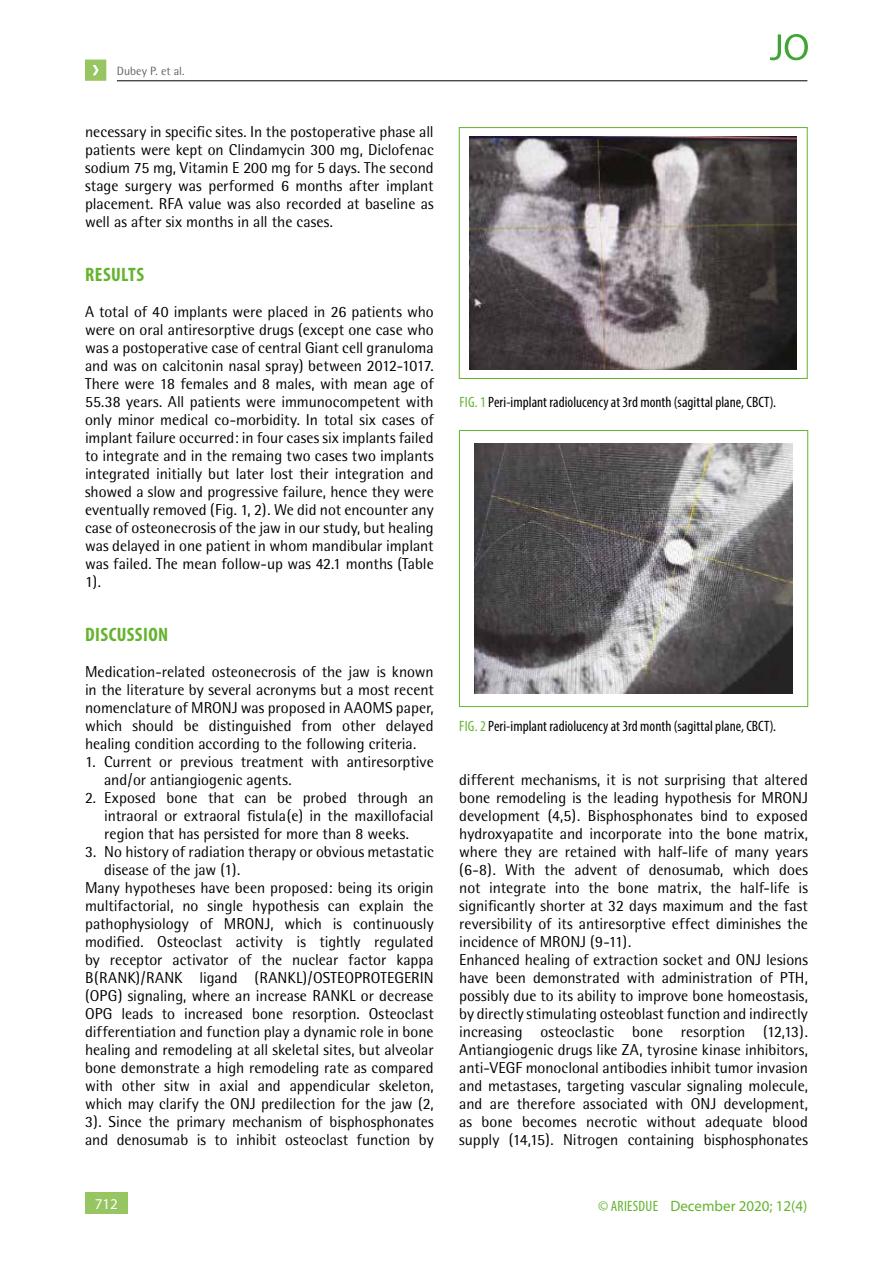
<style>
.page{position:relative;width:893px;height:1263px;background:#fff}
.page>*{position:absolute;margin:0;border:0;box-sizing:border-box;transform-origin:0 0}
.t1{font:700 condensed 19.5px "Myriad Pro";letter-spacing:.02em;color:#65b32e}
.t2{font:15.75px/18px "Rotis Semi Sans";color:#000;text-align:justify}
.t3{font:condensed 15px "Myriad Pro";letter-spacing:.005em;color:#000}
.t4{font:15px "Myriad Pro";color:#65b32e}
.t5{font:15px "Myriad Pro";color:#fff}
.t6{font:12px "Rotis Semi Sans";color:#646363}
.s1{color:#65b32e}
.s2{font-stretch:condensed}
</style>
<div class="page">
<div style="left:85px;top:1193px;width:43px;height:21px;background:#96c562"></div>
<svg style="left:85px;top:60px;width:21px;height:21px"></svg>
<hr style="left:117px;top:81px;width:690px;height:1px;background:#000">
<svg style="left:770px;top:34px;width:38px;height:26px"></svg>
<img style="left:470px;top:136px;width:327px;height:234px">
<div style="left:459px;top:127px;width:348px;height:252px;border:1px solid #65b32e"></div>
<img style="left:475px;top:444px;width:317px;height:249px">
<div style="left:459px;top:430px;width:349px;height:277px;border:1px solid #65b32e"></div>
<p class="t6" style="left:117px;top:64px;width:69px">Dubey P. et al.</p>
<p class="t2" style="left:85px;top:123px;width:350px">necessary in specific sites. In the postoperative phase all patients were kept on Clindamycin 300 mg, Diclofenac sodium 75 mg, Vitamin E 200 mg for 5 days. The second stage surgery was performed 6 months after implant placement. RFA value was also recorded at baseline as well as after six months in all the cases.</p>
<p class="t1" style="left:85px;top:262px;width:60px">RESULTS</p>
<p class="t2" style="left:85px;top:303px;width:350px">A total of 40 implants were placed in 26 patients who were on oral antiresorptive drugs (except one case who was a postoperative case of central Giant cell granuloma and was on calcitonin nasal spray) between 2012-1017.<br>There were 18 females and 8 males, with mean age of 55.38 years. All patients were immunocompetent with only minor medical co-morbidity. In total six cases of implant failure occurred: in four cases six implants failed to integrate and in the remaing two cases two implants integrated initially but later lost their integration and showed a slow and progressive failure, hence they were eventually removed (Fig. 1, 2). We did not encounter any case of osteonecrosis of the jaw in our study, but healing was delayed in one patient in whom mandibular implant was failed. The mean follow-up was 42.1 months (Table 1).</p>
<p class="t1" style="left:85px;top:622px;width:85px">DISCUSSION</p>
<p class="t2" style="left:85px;top:663px;width:350px">Medication-related osteonecrosis of the jaw is known in the literature by several acronyms but a most recent nomenclature of MRONJ was proposed in AAOMS paper, which should be distinguished from other delayed healing condition according to the following criteria.</p>
<p class="t2" style="left:104px;top:753px;width:331px;text-indent:-19px">1. Current or previous treatment with antiresorptive and/or antiangiogenic agents.</p>
<p class="t2" style="left:104px;top:789px;width:331px;text-indent:-19px">2. Exposed bone that can be probed through an intraoral or extraoral fistula(e) in the maxillofacial region that has persisted for more than 8 weeks.</p>
<p class="t2" style="left:85px;top:843px;width:350px">3. No history of radiation therapy or obvious metastatic</p>
<p class="t2" style="left:104px;top:861px;width:138px">disease of the jaw (1).</p>
<p class="t2" style="left:85px;top:879px;width:350px">Many hypotheses have been proposed: being its origin</p>
<p class="t2" style="left:85px;top:897px;width:350px">multifactorial, no single hypothesis can explain the</p>
<p class="t2" style="left:85px;top:915px;width:350px">pathophysiology of MRONJ, which is continuously</p>
<p class="t2" style="left:85px;top:933px;width:350px">modified. Osteoclast activity is tightly regulated</p>
<p class="t2" style="left:85px;top:951px;width:350px">by receptor activator of the nuclear factor kappa</p>
<p class="t2" style="left:85px;top:969px;width:350px">B(RANK)/RANK ligand (RANKL)/OSTEOPROTEGERIN</p>
<p class="t2" style="left:85px;top:987px;width:350px">(OPG) signaling, where an increase RANKL or decrease</p>
<p class="t2" style="left:85px;top:1005px;width:350px">OPG leads to increased bone resorption. Osteoclast</p>
<p class="t2" style="left:85px;top:1023px;width:350px">differentiation and function play a dynamic role in bone</p>
<p class="t2" style="left:85px;top:1041px;width:350px">healing and remodeling at all skeletal sites, but alveolar</p>
<p class="t2" style="left:85px;top:1059px;width:350px">bone demonstrate a high remodeling rate as compared</p>
<p class="t2" style="left:85px;top:1077px;width:350px">with other sitw in axial and appendicular skeleton,</p>
<p class="t2" style="left:85px;top:1095px;width:350px">which may clarify the ONJ predilection for the jaw (2,</p>
<p class="t2" style="left:85px;top:1113px;width:350px">3). Since the primary mechanism of bisphosphonates</p>
<p class="t2" style="left:85px;top:1131px;width:350px">and denosumab is to inhibit osteoclast function by</p>
<p class="t5" style="left:95px;top:1195px;width:25px">712</p>
<p class="t3" style="left:459px;top:393px;width:318px"><span class="s1">FIG. 1</span> Peri-implant radiolucency at 3rd month (sagittal plane, CBCT).</p>
<p class="t3" style="left:459px;top:717px;width:318px"><span class="s1">FIG. 2</span> Peri-implant radiolucency at 3rd month (sagittal plane, CBCT).</p>
<p class="t2" style="left:459px;top:771px;width:350px;text-align:left">different mechanisms, it is not surprising that altered bone remodeling is the leading hypothesis for MRONJ development (4,5). Bisphosphonates bind to exposed hydroxyapatite and incorporate into the bone matrix, where they are retained with half-life of many years (6-8). With the advent of denosumab, which does not integrate into the bone matrix, the half-life is significantly shorter at 32 days maximum and the fast reversibility of its antiresorptive effect diminishes the incidence of MRONJ (9-11).<br>Enhanced healing of extraction socket and ONJ lesions have been demonstrated with administration of PTH, possibly due to its ability to improve bone homeostasis, by directly stimulating osteoblast function and indirectly increasing osteoclastic bone resorption (12,13).<br>Antiangiogenic drugs like ZA, tyrosine kinase inhibitors, anti-VEGF monoclonal antibodies inhibit tumor invasion and metastases, targeting vascular signaling molecule, and are therefore associated with ONJ development, as bone becomes necrotic without adequate blood supply (14,15). Nitrogen containing bisphosphonates</p>
<p class="t4" style="left:598px;top:1196px;width:211px"><span class="s2">© ARIESDUE</span> December 2020; 12(4)</p>
</div>
